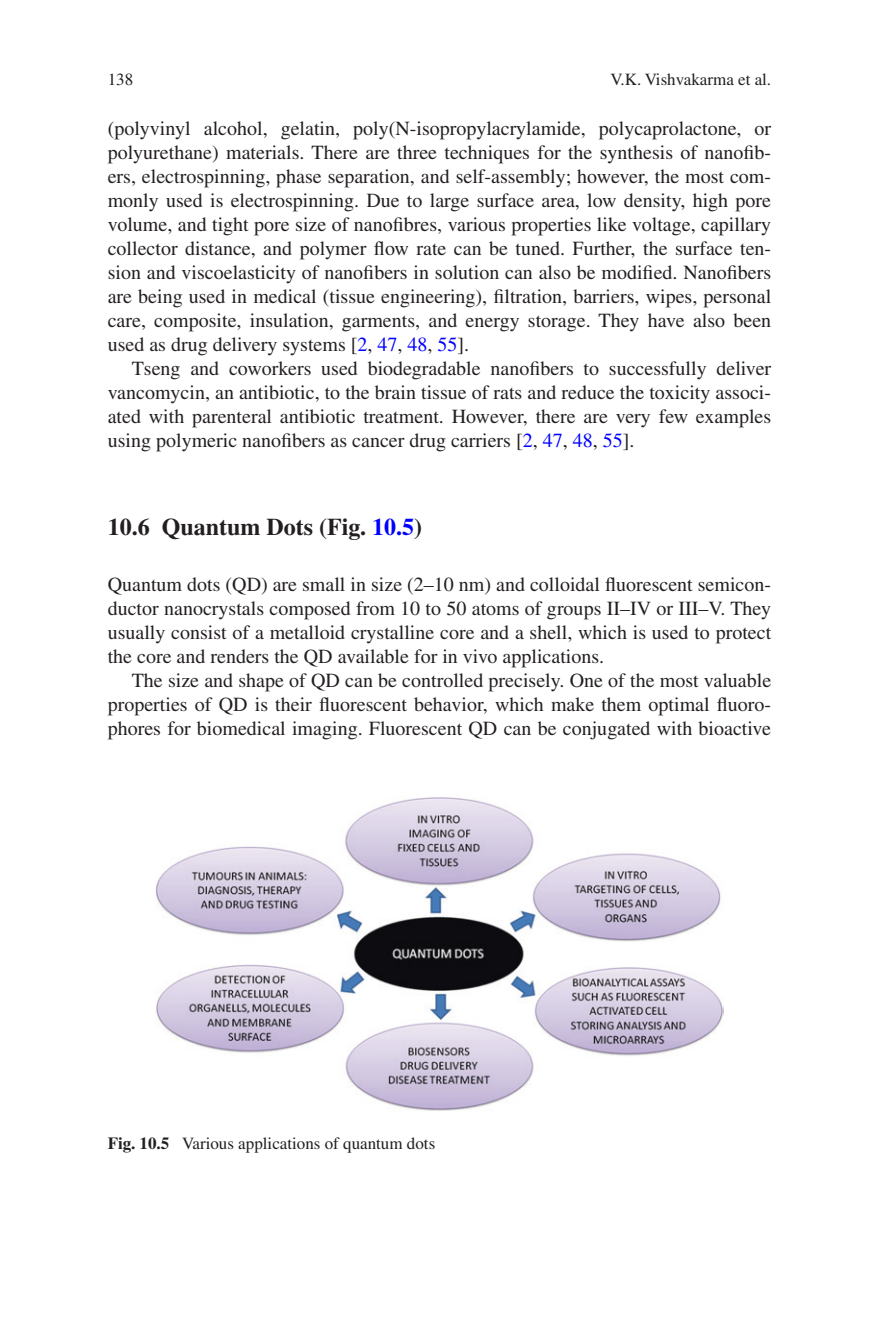
<style>
.page{position:relative;width:879px;height:1333px;background:#fff}
.page>*{position:absolute;margin:0;border:0;box-sizing:border-box;transform-origin:0 0}
.t1{font:700 24px "Times";color:#231f20}
.t2{font:20px/24px "Times";color:#231f20;text-align:justify}
.t3{font:17px "Times";color:#231f20}
.s1{color:#00f}
.s2{font-weight:700}
</style>
<div class="page">
<img style="left:156px;top:797px;width:567px;height:314px">
<p class="t3" style="left:108px;top:70px;width:27px">138</p>
<p class="t3" style="left:610px;top:70px;width:162px">V.K. Vishvakarma et al.</p>
<p class="t2" style="left:108px;top:116px;width:665px">(polyvinyl alcohol, gelatin, poly(N-isopropylacrylamide, polycaprolactone, or polyurethane) materials. There are three techniques for the synthesis of nanofib&shy;ers, electrospinning, phase separation, and self-assembly; however, the most com&shy;monly used is electrospinning. Due to large surface area, low density, high pore volume, and tight pore size of nanofibres, various properties like voltage, capillary collector distance, and polymer flow rate can be tuned. Further, the surface ten&shy;sion and viscoelasticity of nanofibers in solution can also be modified. Nanofibers are being used in medical (tissue engineering), filtration, barriers, wipes, personal care, composite, insulation, garments, and energy storage. They have also been used as drug delivery systems [<span class="s1">2</span>, <span class="s1">47</span>, <span class="s1">48</span>, <span class="s1">55</span>].</p>
<p class="t2" style="left:108px;top:356px;width:665px;text-indent:24px">Tseng and coworkers used biodegradable nanofibers to successfully deliver vancomycin, an antibiotic, to the brain tissue of rats and reduce the toxicity associ&shy;ated with parenteral antibiotic treatment. However, there are very few examples using polymeric nanofibers as cancer drug carriers [<span class="s1">2</span>, <span class="s1">47</span>, <span class="s1">48</span>, <span class="s1">55</span>].</p>
<p class="t1" style="left:108px;top:512px;width:316px">10.6 Quantum Dots (Fig. <span class="s1">10.5</span>)</p>
<p class="t2" style="left:108px;top:572px;width:665px">Quantum dots (QD) are small in size (2–10 nm) and colloidal fluorescent semicon&shy;ductor nanocrystals composed from 10 to 50 atoms of groups II–IV or III–V. They usually consist of a metalloid crystalline core and a shell, which is used to protect the core and renders the QD available for in vivo applications.</p>
<p class="t2" style="left:108px;top:668px;width:665px;text-indent:24px">The size and shape of QD can be controlled precisely. One of the most valuable properties of QD is their fluorescent behavior, which make them optimal fluoro&shy;phores for biomedical imaging. Fluorescent QD can be conjugated with bioactive</p>
<p class="t3" style="left:108px;top:1133px;width:329px"><span class="s2">Fig. 10.5</span> Various applications of quantum dots</p>
</div>
